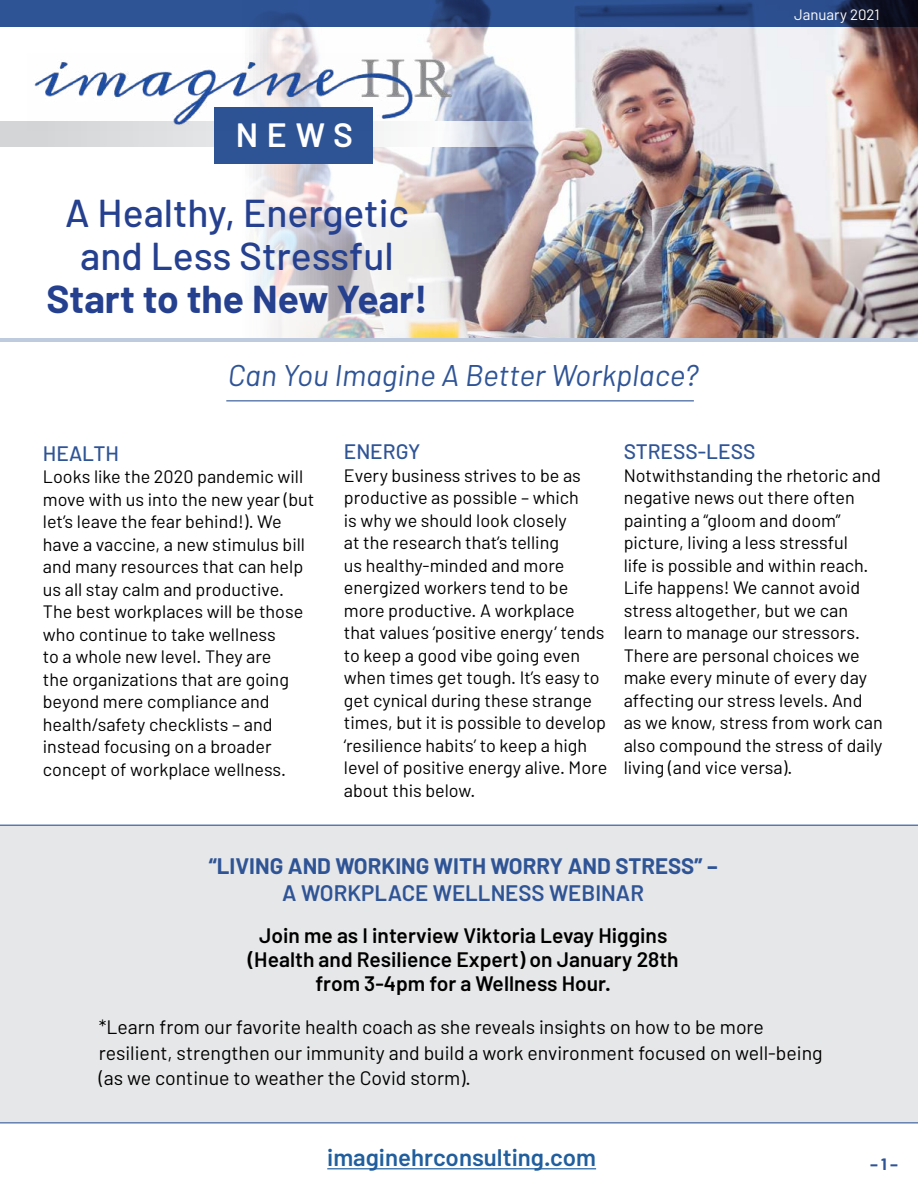
<style>
.page{position:relative;width:918px;height:1188px;background:#fff}
.page>*{position:absolute;margin:0;border:0;box-sizing:border-box;transform-origin:0 0}
.t1{font:500 39px/43.5px "Barlow";color:#25408f;text-align:center}
.t2{font:700 39px "Barlow";color:#25408f}
.t3{font:600 33.75px "Barlow";color:#fff}
.t4{font:italic 30px "Barlow";color:#2f5496}
.t5{font:600 24px "Barlow";color:#215e9e}
.t6{font:700 22.5px "Barlow";color:#2f5496}
.t7{font:600 22.5px "Barlow";color:#2f5496}
.t8{font:600 21px/24px "Barlow";color:#000;text-align:center}
.t9{font:500 21px "Barlow";color:#2f5496}
.t10{font:19.5px/25.5px "Barlow";color:#000}
.t11{font:18px/22.5px "Barlow";color:#000}
.t12{font:700 16.5px "Barlow";color:#2f5496}
.t13{font:15px "Barlow";color:#fff}
</style>
<div class="page">
<hr style="left:0;top:338px;width:918px;height:4px;background:#becade">
<div style="left:0;top:826px;width:918px;height:296px;background:#e6e7e8"></div>
<img style="left:214px;top:27px;width:704px;height:311px">
<svg style="left:0;top:121px;width:594px;height:25px"></svg>
<div style="left:215px;top:107px;width:158px;height:57px;background:#2f5496"></div>
<img style="left:28px;top:53px;width:430px;height:77px">
<svg style="left:0;top:0;width:918px;height:27px;background:#294985"></svg>
<hr style="left:226px;top:400px;width:468px;height:1px;background:#2f5496">
<hr style="left:0;top:825px;width:918px;height:1px;background:#2f5496">
<hr style="left:0;top:1122px;width:918px;height:1px;background:#2f5496">
<hr style="left:327px;top:1168px;width:269px;height:1px;background:#215e9e">
<h2 class="t3" style="left:236px;top:113px;width:119px">NEWS</h2>
<h1 class="t1" style="left:65px;top:190px;width:345px">A Healthy, Energetic and Less Stressful</h1>
<h1 class="t2" style="left:46px;top:275px;width:383px">Start to the New Year!</h1>
<h3 class="t4" style="left:228px;top:356px;width:472px">Can You Imagine A Better Workplace?</h3>
<p class="t13" style="left:794px;top:5px;width:87px">January 2021</p>
<p class="t9" style="left:43px;top:440px;width:78px">HEALTH</p>
<p class="t11" style="left:43px;top:465px;width:273px">Looks like the 2020 pandemic will move with us into the new year (but let’s leave the fear behind!). We have a vaccine, a new stimulus bill and many resources that can help us all stay calm and productive.<br>The best workplaces will be those who continue to take wellness<br>to a whole new level. They are<br>the organizations that are going beyond mere compliance and health/safety checklists – and instead focusing on a broader concept of workplace wellness.</p>
<p class="t9" style="left:344px;top:439px;width:78px">ENERGY</p>
<p class="t11" style="left:344px;top:464px;width:265px">Every business strives to be as productive as possible – which<br>is why we should look closely<br>at the research that’s telling<br>us healthy-minded and more energized workers tend to be more productive. A workplace that values ‘positive energy’ tends to keep a good vibe going even when times get tough. It’s easy to get cynical during these strange times, but it is possible to develop ‘resilience habits’ to keep a high level of positive energy alive. More about this below.</p>
<p class="t9" style="left:624px;top:439px;width:133px">STRESS-LESS</p>
<p class="t11" style="left:624px;top:464px;width:261px">Notwithstanding the rhetoric and negative news out there often painting a “gloom and doom” picture, living a less stressful<br>life is possible and within reach.<br>Life happens! We cannot avoid stress altogether, but we can learn to manage our stressors.<br>There are personal choices we make every minute of every day affecting our stress levels. And as we know, stress from work can also compound the stress of daily living (and vice versa).</p>
<p class="t6" style="left:209px;top:852px;width:510px">“LIVING AND WORKING WITH WORRY AND STRESS” –</p>
<p class="t7" style="left:282px;top:879px;width:363px">A WORKPLACE WELLNESS WEBINAR</p>
<p class="t8" style="left:248px;top:923px;width:433px">Join me as I interview Viktoria Levay Higgins (Health and Resilience Expert) on January 28th from 3-4pm for a Wellness Hour.</p>
<p class="t10" style="left:99px;top:1014px;width:725px">*Learn from our favorite health coach as she reveals insights on how to be more resilient, strengthen our immunity and build a work environment focused on well-being (as we continue to weather the Covid storm).</p>
<h3 class="t5" style="left:327px;top:1143px;width:270px">imaginehrconsulting.com</h3>
<p class="t12" style="left:870px;top:1154px;width:29px">– 1 –</p>
</div>
